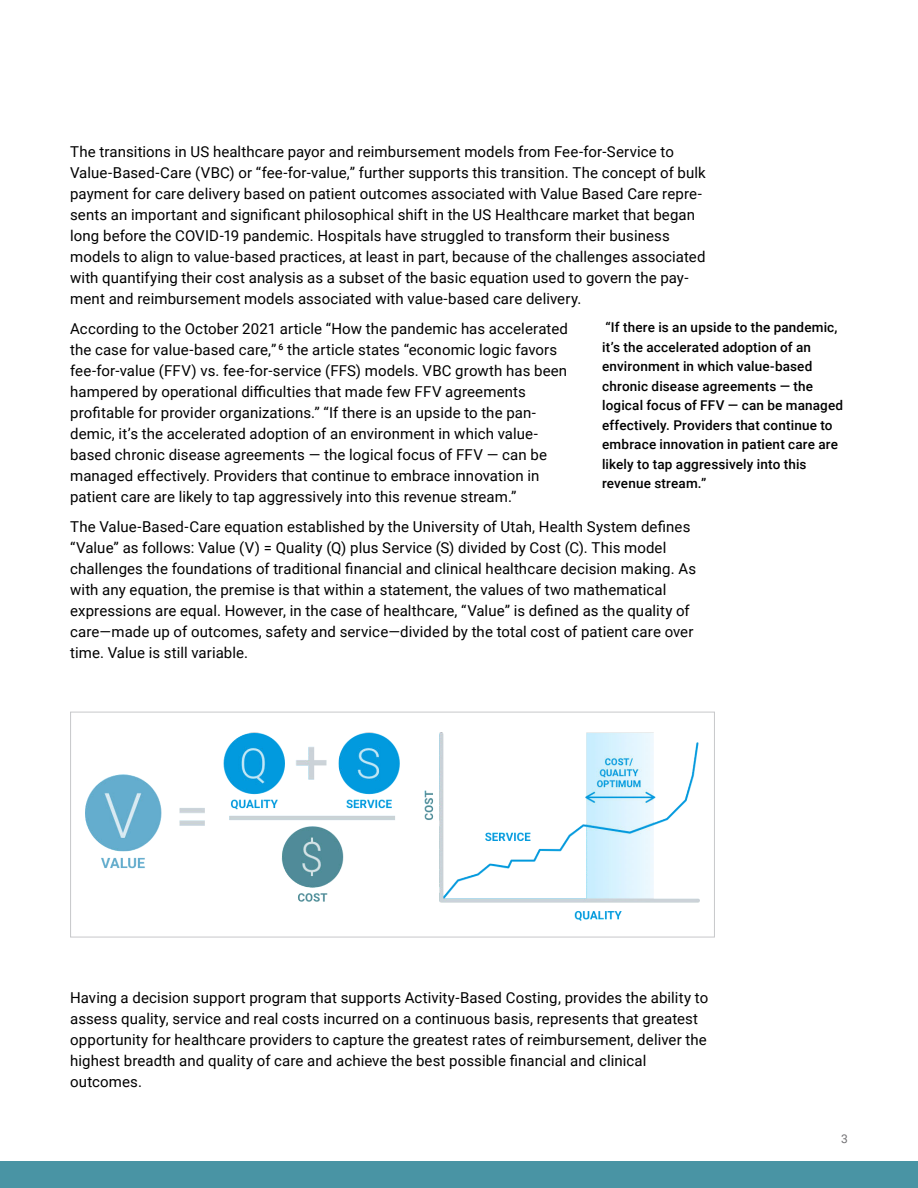
<style>
.page{position:relative;width:918px;height:1188px;background:#fff}
.page>*{position:absolute;margin:0;border:0;box-sizing:border-box;transform-origin:0 0}
.t1{font:15px/21px "Roboto";letter-spacing:.005em;color:#000}
.t2{font:500 13.5px/19.5px "Roboto";letter-spacing:.01em;color:#000}
.t3{font:12px "Roboto";color:#717073}
</style>
<div class="page">
<div style="left:0;top:1161px;width:918px;height:27px;background:#4994a4"></div>
<img style="left:85px;top:732px;width:615px;height:189px">
<div style="left:70px;top:712px;width:645px;height:225px;border:1px solid #c7c8ca"></div>
<p class="t1" style="left:70px;top:142px;width:637px">The transitions in US healthcare payor and reimbursement models from Fee-for-Service to Value-Based-Care (VBC) or “fee-for-value,” further supports this transition. The concept of bulk payment for care delivery based on patient outcomes associated with Value Based Care repre&shy;sents an important and significant philosophical shift in the US Healthcare market that began long before the COVID-19 pandemic. Hospitals have struggled to transform their business models to align to value-based practices, at least in part, because of the challenges associated with quantifying their cost analysis as a subset of the basic equation used to govern the pay&shy;ment and reimbursement models associated with value-based care delivery.</p>
<p class="t1" style="left:70px;top:319px;width:499px">According to the October 2021 article “How the pandemic has accelerated the case for value-based care,” <sup>6</sup> the article states “economic logic favors fee-for-value (FFV) vs. fee-for-service (FFS) models. VBC growth has been hampered by operational difficulties that made few FFV agreements profitable for provider organizations.” “If there is an upside to the pan&shy;demic, it’s the accelerated adoption of an environment in which value&shy;based chronic disease agreements — the logical focus of FFV — can be managed effectively. Providers that continue to embrace innovation in patient care are likely to tap aggressively into this revenue stream.”</p>
<p class="t1" style="left:70px;top:516px;width:627px">The Value-Based-Care equation established by the University of Utah, Health System defines “Value” as follows: Value (V) = Quality (Q) plus Service (S) divided by Cost (C). This model challenges the foundations of traditional financial and clinical healthcare decision making. As with any equation, the premise is that within a statement, the values of two mathematical expressions are equal. However, in the case of healthcare, “Value” is defined as the quality of care—made up of outcomes, safety and service—divided by the total cost of patient care over time. Value is still variable.</p>
<p class="t2" style="left:602px;top:319px;width:243px">“If there is an upside to the pandemic, it’s the accelerated adoption of an environment in which value-based chronic disease agreements — the logical focus of FFV — can be managed effectively. Providers that continue to embrace innovation in patient care are likely to tap aggressively into this revenue stream.”</p>
<p class="t1" style="left:70px;top:988px;width:640px">Having a decision support program that supports Activity-Based Costing, provides the ability to assess quality, service and real costs incurred on a continuous basis, represents that greatest opportunity for healthcare providers to capture the greatest rates of reimbursement, deliver the highest breadth and quality of care and achieve the best possible financial and clinical outcomes.</p>
<p class="t3" style="left:841px;top:1133px;width:8px">3</p>
</div>
